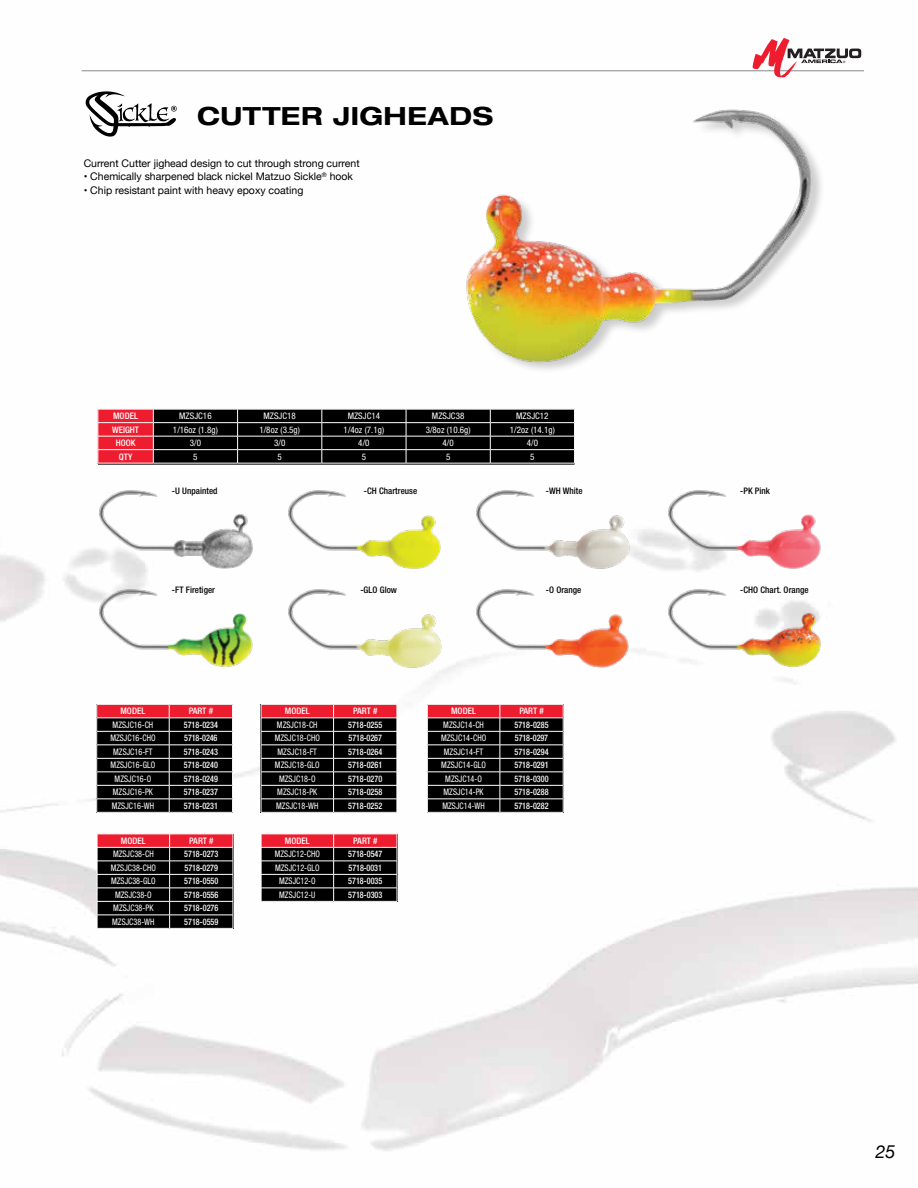
<style>
.page{position:relative;width:918px;height:1188px;background:#fff}
.page>*{position:absolute;margin:0;border:0;box-sizing:border-box;transform-origin:0 0}
.t1{font:700 expanded 25.2px "Helvetica Neue LT Std";letter-spacing:.02em;color:#000}
.t2{font:italic 18px "Helvetica Neue";color:#000}
.t3{font:10.5px "Helvetica Neue";color:#000}
.t4{font:condensed 9px "Helvetica Neue LT Std";letter-spacing:.005em;color:#fff;scale:.9 1}
.t5{font:500 condensed 9px "Helvetica Neue LT Std";letter-spacing:.005em;color:#fff;scale:.9 1}
.t6{font:condensed 9px "Helvetica Neue LT Std";letter-spacing:.005em;color:#fff}
.t7{font:500 condensed 9px "Helvetica Neue LT Std";letter-spacing:.005em;color:#000}
.t8{font:500 condensed 9px "Helvetica Neue LT Std";letter-spacing:.005em;color:#fff}
</style>
<div class="page">
<img style="left:0;top:50px;width:918px;height:1101px">
<svg style="left:86px;top:91px;width:91px;height:46px"></svg>
<div style="left:97px;top:408px;width:478px;height:57px;background:#000"></div>
<hr style="left:153px;top:422px;width:85px;height:1px;background:#fff">
<hr style="left:238px;top:422px;width:84px;height:1px;background:#fff">
<hr style="left:322px;top:422px;width:84px;height:1px;background:#fff">
<hr style="left:406px;top:422px;width:84px;height:1px;background:#fff">
<hr style="left:490px;top:422px;width:85px;height:1px;background:#fff">
<hr style="left:153px;top:436px;width:85px;height:1px;background:#fff">
<hr style="left:238px;top:436px;width:84px;height:1px;background:#fff">
<hr style="left:322px;top:436px;width:84px;height:1px;background:#fff">
<hr style="left:406px;top:436px;width:84px;height:1px;background:#fff">
<hr style="left:490px;top:436px;width:85px;height:1px;background:#fff">
<hr style="left:153px;top:449px;width:85px;height:1px;background:#fff">
<hr style="left:238px;top:449px;width:84px;height:1px;background:#fff">
<hr style="left:322px;top:449px;width:84px;height:1px;background:#fff">
<hr style="left:406px;top:449px;width:84px;height:1px;background:#fff">
<hr style="left:490px;top:449px;width:85px;height:1px;background:#fff">
<svg style="left:99px;top:410px;width:55px;height:53px;background:#ed2e3e"></svg>
<svg style="left:237px;top:410px;width:1px;height:53px"></svg>
<svg style="left:322px;top:410px;width:1px;height:53px"></svg>
<svg style="left:406px;top:410px;width:1px;height:53px"></svg>
<svg style="left:490px;top:410px;width:1px;height:53px"></svg>
<div style="left:96px;top:407px;width:480px;height:59px;border:2px solid #fff"></div>
<img style="left:435px;top:91px;width:401px;height:304px">
<img style="left:97px;top:487px;width:158px;height:83px">
<img style="left:97px;top:586px;width:158px;height:83px">
<img style="left:473px;top:487px;width:159px;height:83px">
<img style="left:473px;top:586px;width:159px;height:83px">
<img style="left:285px;top:487px;width:159px;height:83px">
<img style="left:285px;top:586px;width:159px;height:83px">
<img style="left:665px;top:487px;width:159px;height:83px">
<img style="left:665px;top:586px;width:159px;height:83px">
<hr style="left:169px;top:812px;width:64px;height:1px;background:#fff">
<svg style="left:96px;top:704px;width:137px;height:108px;background:#321b1d"></svg>
<hr style="left:97px;top:812px;width:72px;height:1px;background:#fff">
<hr style="left:334px;top:812px;width:63px;height:1px;background:#fff">
<svg style="left:261px;top:704px;width:137px;height:108px;background:#321b1d"></svg>
<hr style="left:261px;top:812px;width:73px;height:1px;background:#fff">
<hr style="left:500px;top:812px;width:63px;height:1px;background:#fff">
<svg style="left:427px;top:704px;width:137px;height:108px;background:#321a1c"></svg>
<hr style="left:427px;top:812px;width:73px;height:1px;background:#fff">
<hr style="left:170px;top:928px;width:63px;height:1px;background:#fff">
<svg style="left:97px;top:834px;width:137px;height:94px;background:#34191c"></svg>
<hr style="left:97px;top:928px;width:73px;height:1px;background:#fff">
<hr style="left:334px;top:901px;width:63px;height:1px;background:#fff">
<svg style="left:261px;top:834px;width:137px;height:67px;background:#401a1e"></svg>
<hr style="left:261px;top:901px;width:73px;height:1px;background:#fff">
<hr style="left:82px;top:70px;width:782px;height:1px;background:#939598">
<svg style="left:753px;top:38px;width:108px;height:39px"></svg>
<h1 class="t1" style="left:197px;top:100px;width:298px">CUTTER JIGHEADS</h1>
<p class="t3" style="left:84px;top:155px;width:277px">Current Cutter jighead design to cut through strong current</p>
<p class="t3" style="left:84px;top:169px;width:271px">• Chemically sharpened black nickel Matzuo Sickle<sup>®</sup> hook</p>
<p class="t3" style="left:84px;top:182px;width:221px">• Chip resistant paint with heavy epoxy coating</p>
<p class="t8" style="left:113px;top:411px;width:27px">MODEL</p>
<p class="t6" style="left:179px;top:411px;width:34px">MZSJC16</p>
<p class="t6" style="left:263px;top:411px;width:34px">MZSJC18</p>
<p class="t6" style="left:348px;top:411px;width:34px">MZSJC14</p>
<p class="t6" style="left:432px;top:411px;width:34px">MZSJC38</p>
<p class="t6" style="left:516px;top:411px;width:34px">MZSJC12</p>
<p class="t8" style="left:112px;top:424px;width:28px">WEIGHT</p>
<p class="t6" style="left:173px;top:424px;width:46px">1/16oz (1.8g)</p>
<p class="t6" style="left:259px;top:424px;width:42px">1/8oz (3.5g)</p>
<p class="t6" style="left:344px;top:424px;width:42px">1/4oz (7.1g)</p>
<p class="t6" style="left:426px;top:424px;width:46px">3/8oz (10.6g)</p>
<p class="t6" style="left:510px;top:424px;width:46px">1/2oz (14.1g)</p>
<p class="t8" style="left:116px;top:438px;width:21px">HOOK</p>
<p class="t6" style="left:190px;top:438px;width:13px">3/0</p>
<p class="t6" style="left:274px;top:438px;width:13px">3/0</p>
<p class="t6" style="left:358px;top:438px;width:13px">4/0</p>
<p class="t6" style="left:443px;top:438px;width:13px">4/0</p>
<p class="t6" style="left:527px;top:438px;width:13px">4/0</p>
<p class="t8" style="left:119px;top:451px;width:15px">QTY</p>
<p class="t6" style="left:193px;top:451px;width:6px">5</p>
<p class="t6" style="left:278px;top:451px;width:6px">5</p>
<p class="t6" style="left:362px;top:451px;width:6px">5</p>
<p class="t6" style="left:446px;top:451px;width:6px">5</p>
<p class="t6" style="left:530px;top:451px;width:6px">5</p>
<p class="t7" style="left:172px;top:485px;width:47px">-U Unpainted</p>
<p class="t7" style="left:172px;top:584px;width:45px">-FT Firetiger</p>
<p class="t8" style="left:120px;top:706px;width:27px">MODEL</p>
<p class="t8" style="left:189px;top:706px;width:26px">PART #</p>
<p class="t4" style="left:113px;top:719px;width:47px">MZSJC16-CH</p>
<p class="t5" style="left:184px;top:719px;width:40px">5718-0234</p>
<p class="t4" style="left:110px;top:733px;width:52px">MZSJC16-CHO</p>
<p class="t5" style="left:184px;top:733px;width:39px">5718-0246</p>
<p class="t4" style="left:113px;top:746px;width:45px">MZSJC16-FT</p>
<p class="t5" style="left:184px;top:746px;width:40px">5718-0243</p>
<p class="t4" style="left:111px;top:760px;width:51px">MZSJC16-GLO</p>
<p class="t5" style="left:184px;top:760px;width:40px">5718-0240</p>
<p class="t4" style="left:115px;top:773px;width:42px">MZSJC16-O</p>
<p class="t5" style="left:184px;top:773px;width:40px">5718-0249</p>
<p class="t4" style="left:113px;top:787px;width:46px">MZSJC16-PK</p>
<p class="t5" style="left:184px;top:787px;width:40px">5718-0237</p>
<p class="t4" style="left:112px;top:800px;width:49px">MZSJC16-WH</p>
<p class="t5" style="left:184px;top:800px;width:40px">5718-0231</p>
<p class="t8" style="left:121px;top:835px;width:27px">MODEL</p>
<p class="t8" style="left:189px;top:835px;width:26px">PART #</p>
<p class="t4" style="left:113px;top:849px;width:47px">MZSJC38-CH</p>
<p class="t5" style="left:184px;top:849px;width:40px">5718-0273</p>
<p class="t4" style="left:111px;top:862px;width:52px">MZSJC38-CHO</p>
<p class="t5" style="left:185px;top:862px;width:39px">5718-0279</p>
<p class="t4" style="left:111px;top:876px;width:51px">MZSJC38-GLO</p>
<p class="t5" style="left:184px;top:876px;width:40px">5718-0550</p>
<p class="t4" style="left:115px;top:889px;width:42px">MZSJC38-O</p>
<p class="t5" style="left:184px;top:889px;width:40px">5718-0556</p>
<p class="t4" style="left:113px;top:903px;width:46px">MZSJC38-PK</p>
<p class="t5" style="left:184px;top:903px;width:40px">5718-0276</p>
<p class="t4" style="left:112px;top:916px;width:49px">MZSJC38-WH</p>
<p class="t5" style="left:184px;top:916px;width:40px">5718-0559</p>
<p class="t7" style="left:364px;top:485px;width:55px">-CH Chartreuse</p>
<p class="t7" style="left:360px;top:584px;width:38px">-GLO Glow</p>
<p class="t7" style="left:546px;top:485px;width:38px">-WH White</p>
<p class="t7" style="left:546px;top:584px;width:37px">-O Orange</p>
<p class="t8" style="left:285px;top:706px;width:27px">MODEL</p>
<p class="t8" style="left:353px;top:706px;width:26px">PART #</p>
<p class="t4" style="left:277px;top:719px;width:47px">MZSJC18-CH</p>
<p class="t5" style="left:348px;top:719px;width:40px">5718-0255</p>
<p class="t4" style="left:275px;top:733px;width:52px">MZSJC18-CHO</p>
<p class="t5" style="left:349px;top:733px;width:39px">5718-0267</p>
<p class="t4" style="left:278px;top:746px;width:45px">MZSJC18-FT</p>
<p class="t5" style="left:348px;top:746px;width:40px">5718-0264</p>
<p class="t4" style="left:275px;top:760px;width:51px">MZSJC18-GLO</p>
<p class="t5" style="left:348px;top:760px;width:40px">5718-0261</p>
<p class="t4" style="left:279px;top:773px;width:42px">MZSJC18-O</p>
<p class="t5" style="left:348px;top:773px;width:40px">5718-0270</p>
<p class="t4" style="left:277px;top:787px;width:46px">MZSJC18-PK</p>
<p class="t5" style="left:348px;top:787px;width:40px">5718-0258</p>
<p class="t4" style="left:276px;top:800px;width:49px">MZSJC18-WH</p>
<p class="t5" style="left:348px;top:800px;width:40px">5718-0252</p>
<p class="t8" style="left:285px;top:835px;width:27px">MODEL</p>
<p class="t8" style="left:353px;top:835px;width:26px">PART #</p>
<p class="t4" style="left:275px;top:849px;width:52px">MZSJC12-CHO</p>
<p class="t5" style="left:348px;top:849px;width:40px">5718-0547</p>
<p class="t4" style="left:275px;top:862px;width:51px">MZSJC12-GLO</p>
<p class="t5" style="left:349px;top:862px;width:39px">5718-0031</p>
<p class="t4" style="left:279px;top:876px;width:42px">MZSJC12-O</p>
<p class="t5" style="left:348px;top:876px;width:40px">5718-0035</p>
<p class="t4" style="left:279px;top:889px;width:42px">MZSJC12-U</p>
<p class="t5" style="left:348px;top:889px;width:40px">5718-0303</p>
<p class="t8" style="left:451px;top:706px;width:27px">MODEL</p>
<p class="t8" style="left:519px;top:706px;width:26px">PART #</p>
<p class="t4" style="left:443px;top:719px;width:47px">MZSJC14-CH</p>
<p class="t5" style="left:514px;top:719px;width:40px">5718-0285</p>
<p class="t4" style="left:441px;top:733px;width:52px">MZSJC14-CHO</p>
<p class="t5" style="left:515px;top:733px;width:39px">5718-0297</p>
<p class="t4" style="left:444px;top:746px;width:45px">MZSJC14-FT</p>
<p class="t5" style="left:514px;top:746px;width:40px">5718-0294</p>
<p class="t4" style="left:441px;top:760px;width:51px">MZSJC14-GLO</p>
<p class="t5" style="left:514px;top:760px;width:40px">5718-0291</p>
<p class="t4" style="left:445px;top:773px;width:42px">MZSJC14-O</p>
<p class="t5" style="left:514px;top:773px;width:40px">5718-0300</p>
<p class="t4" style="left:444px;top:787px;width:46px">MZSJC14-PK</p>
<p class="t5" style="left:514px;top:787px;width:40px">5718-0288</p>
<p class="t4" style="left:442px;top:800px;width:49px">MZSJC14-WH</p>
<p class="t5" style="left:514px;top:800px;width:40px">5718-0282</p>
<p class="t7" style="left:740px;top:485px;width:31px">-PK Pink</p>
<p class="t7" style="left:740px;top:584px;width:70px">-CHO Chart. Orange</p>
<h2 class="t2" style="left:876px;top:1141px;width:22px">25</h2>
</div>
